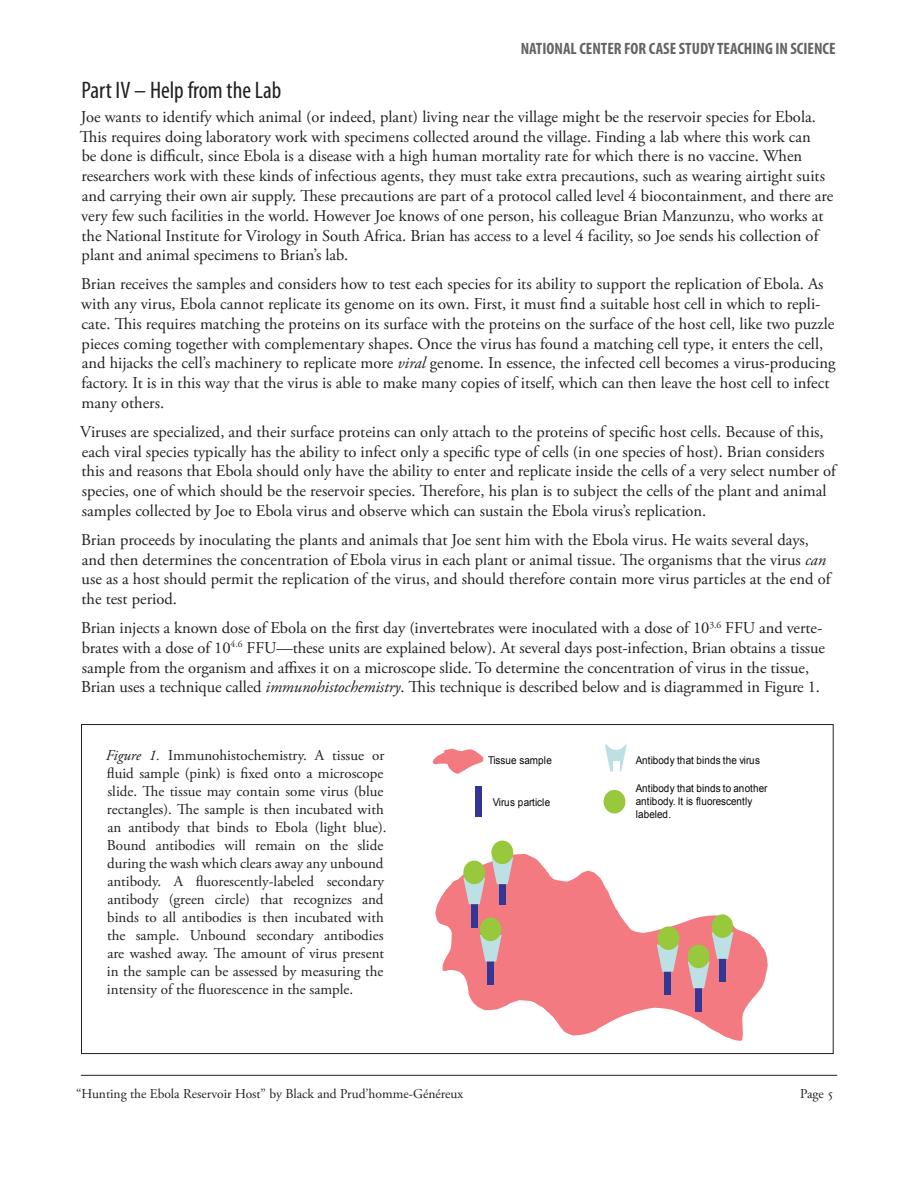
<style>
.page{position:relative;width:918px;height:1188px;background:#fff}
.page>*{position:absolute;margin:0;border:0;box-sizing:border-box;transform-origin:0 0}
.Major_Section{font:condensed 24px "Myriad Pro";color:#231f20}
.Body{font:16.5px/19.8px "Adobe Garamond Pro";color:#231f20}
.Body__First_Line{font:16.5px/19.8px "Adobe Garamond Pro";color:#231f20}
.t1{font:700 condensed 16.5px "Myriad Pro";color:#636464}
.t2{font:15px/18px "Adobe Garamond Pro";color:#231f20}
.t3{font:13.5px "Adobe Garamond Pro";color:#231f20}
.t4{font:10.65px/12.9px "Arial";letter-spacing:.015em;color:#050504;scale:.93 1}
.s1{font-style:italic}
</style>
<div class="page">
<hr style="left:81px;top:1075px;width:756px;height:1px;background:#231f20">
<svg style="left:435px;top:854px;width:333px;height:187px;fill:#f27a80"></svg>
<svg style="left:432px;top:749px;width:52px;height:25px"></svg>
<div style="left:471px;top:897px;width:6px;height:31px;background:#323795"></div>
<div style="left:488px;top:955px;width:6px;height:30px;background:#323795"></div>
<div style="left:499px;top:874px;width:6px;height:30px;background:#323795"></div>
<div style="left:696px;top:982px;width:6px;height:30px;background:#323795"></div>
<div style="left:665px;top:965px;width:6px;height:30px;background:#323795"></div>
<div style="left:476px;top:787px;width:6px;height:30px;background:#323795"></div>
<svg style="left:491px;top:857px;width:22px;height:27px"></svg>
<svg style="left:463px;top:877px;width:22px;height:27px"></svg>
<svg style="left:480px;top:935px;width:22px;height:27px"></svg>
<svg style="left:657px;top:945px;width:22px;height:27px"></svg>
<svg style="left:688px;top:932px;width:45px;height:56px;background:#cf98a3"></svg>
<div style="left:491px;top:841px;width:22px;height:23px;background:#98c93c;border-radius:50%"></div>
<div style="left:480px;top:918px;width:21px;height:23px;background:#98c93c;border-radius:50%"></div>
<div style="left:463px;top:861px;width:22px;height:23px;background:#98c93c;border-radius:50%"></div>
<div style="left:658px;top:926px;width:21px;height:24px;background:#98c93c;border-radius:50%"></div>
<div style="left:688px;top:945px;width:22px;height:23px;background:#98c93c;border-radius:50%"></div>
<div style="left:712px;top:914px;width:21px;height:24px;background:#98c93c;border-radius:50%"></div>
<div style="left:604px;top:790px;width:21px;height:23px;background:#98c93c;border-radius:50%"></div>
<svg style="left:605px;top:745px;width:22px;height:27px"></svg>
<div style="left:613px;top:761px;width:6px;height:17px;background:#fff"></div>
<div style="left:605px;top:726px;width:22px;height:24px;background:#fff;border-radius:50%"></div>
<p class="t1" style="left:521px;top:38px;width:316px">NATIONAL CENTER FOR CASE STUDY TEACHING IN SCIENCE</p>
<p class="Major_Section" style="left:81px;top:75px;width:201px">Part IV – Help from the Lab</p>
<p class="Body__First_Line" style="left:80px;top:107px;width:755px">Joe wants to identify which animal (or indeed, plant) living near the village might be the reservoir species for Ebola.<br>This requires doing laboratory work with specimens collected around the village. Finding a lab where this work can<br>be done is difficult, since Ebola is a disease with a high human mortality rate for which there is no vaccine. When researchers work with these kinds of infectious agents, they must take extra precautions, such as wearing airtight suits and carrying their own air supply. These precautions are part of a protocol called level 4 biocontainment, and there are very few such facilities in the world. However Joe knows of one person, his colleague Brian Manzunzu, who works at the National Institute for Virology in South Africa. Brian has access to a level 4 facility, so Joe sends his collection of plant and animal specimens to Brian’s lab.</p>
<p class="Body" style="left:81px;top:275px;width:756px">Brian receives the samples and considers how to test each species for its ability to support the replication of Ebola. As with any virus, Ebola cannot replicate its genome on its own. First, it must find a suitable host cell in which to repli&shy;cate. This requires matching the proteins on its surface with the proteins on the surface of the host cell, like two puzzle pieces coming together with complementary shapes. Once the virus has found a matching cell type, it enters the cell, and hijacks the cell’s machinery to replicate more <span class="s1">viral</span> genome. In essence, the infected cell becomes a virus-producing factory. It is in this way that the virus is able to make many copies of itself, which can then leave the host cell to infect many others.</p>
<p class="Body" style="left:80px;top:422px;width:757px">Viruses are specialized, and their surface proteins can only attach to the proteins of specific host cells. Because of this, each viral species typically has the ability to infect only a specific type of cells (in one species of host). Brian considers this and reasons that Ebola should only have the ability to enter and replicate inside the cells of a very select number of species, one of which should be the reservoir species. Therefore, his plan is to subject the cells of the plant and animal samples collected by Joe to Ebola virus and observe which can sustain the Ebola virus’s replication.</p>
<p class="Body" style="left:81px;top:530px;width:751px">Brian proceeds by inoculating the plants and animals that Joe sent him with the Ebola virus. He waits several days, and then determines the concentration of Ebola virus in each plant or animal tissue. The organisms that the virus <span class="s1">can </span>use as a host should permit the replication of the virus, and should therefore contain more virus particles at the end of the test period.</p>
<p class="Body" style="left:81px;top:618px;width:745px">Brian injects a known dose of Ebola on the first day (invertebrates were inoculated with a dose of 10<sup>3.6</sup> FFU and verte&shy;brates with a dose of 10<sup>4.6</sup> FFU—these units are explained below). At several days post-infection, Brian obtains a tissue sample from the organism and affixes it on a microscope slide. To determine the concentration of virus in the tissue, Brian uses a technique called <span class="s1">immunohistochemistry</span>. This technique is described below and is diagrammed in Figure 1.</p>
<p class="t2" style="left:106px;top:747px;width:282px"><span class="s1">Figure 1.</span> Immunohistochemistry. A tissue or fluid sample (pink) is fixed onto a microscope slide. The tissue may contain some virus (blue rectangles). The sample is then incubated with an antibody that binds to Ebola (light blue).<br>Bound antibodies will remain on the slide during the wash which clears away any unbound antibody. A fluorescently-labeled secondary antibody (green circle) that recognizes and binds to all antibodies is then incubated with the sample. Unbound secondary antibodies are washed away. The amount of virus present in the sample can be assessed by measuring the intensity of the fluorescence in the sample.</p>
<p class="t4" style="left:488px;top:754px;width:70px">Tissue sample</p>
<p class="t4" style="left:493px;top:796px;width:63px">Virus particle</p>
<p class="t4" style="left:636px;top:754px;width:135px">Antibody that binds the virus</p>
<p class="t4" style="left:636px;top:782px;width:143px">Antibody that binds to another antibody. It is fluorescently labeled.</p>
<p class="t3" style="left:76px;top:1086px;width:389px">“Hunting the Ebola Reservoir Host” by Black and Prud’homme-Généreux</p>
<p class="t3" style="left:800px;top:1086px;width:35px">Page 5</p>
</div>
